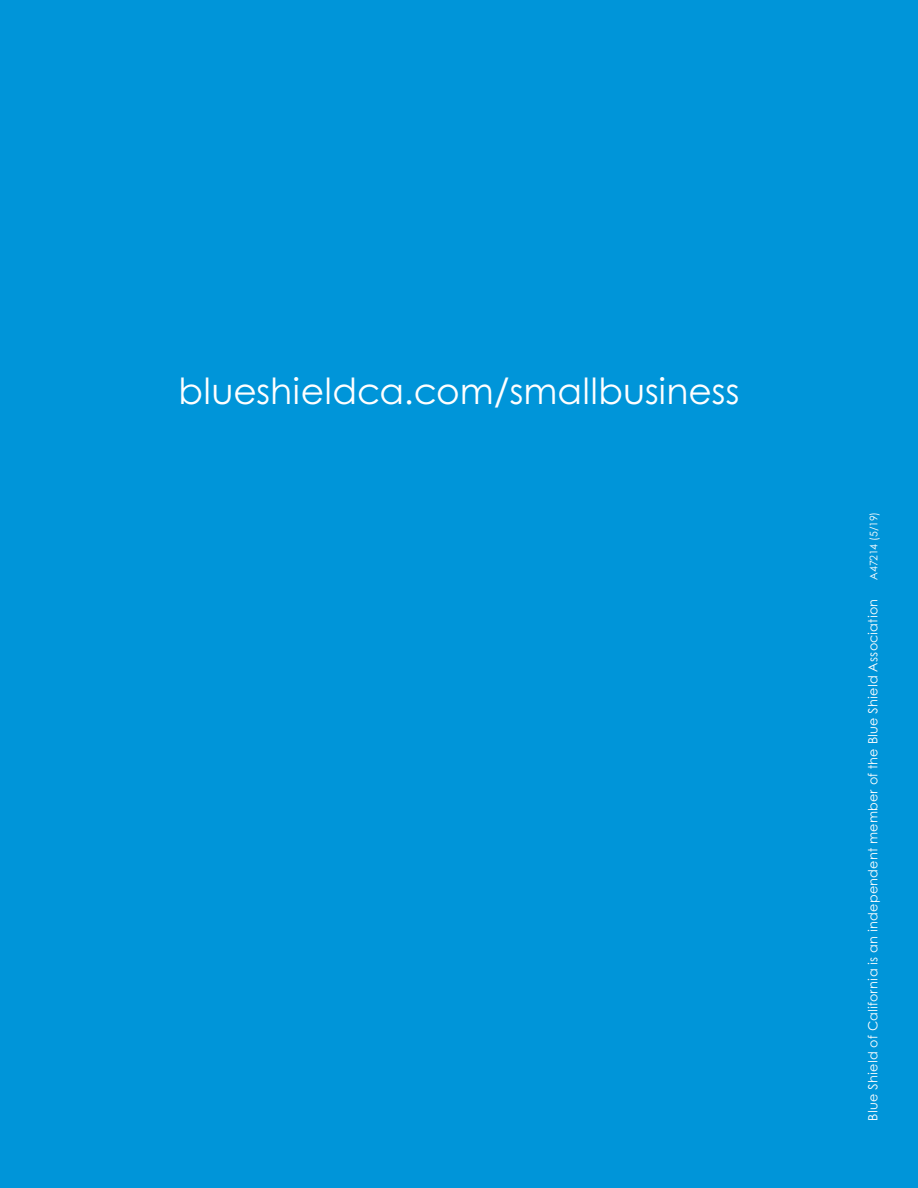
<style>
.page{position:relative;width:918px;height:1188px;background:#0095d9}
.page>*{position:absolute;margin:0;border:0;box-sizing:border-box;transform-origin:0 0}
.t1{font:36px "Century Gothic B";color:#fff}
.t2{font:12.75px "Century Gothic B";letter-spacing:.02em;color:#fff}
.t3{font:10.5px "Century Gothic B";letter-spacing:-.02em;color:#fff}
</style>
<div class="page">
<h1 class="t1" style="left:179px;top:370px;width:562px">blueshieldca.com/smallbusiness</h1>
<p class="t3" style="left:867px;top:580px;width:70px;rotate:-90deg">A47214 (5/19)</p>
<p class="t2" style="left:865px;top:1120px;width:523px;rotate:-90deg">Blue Shield of California is an independent member of the Blue Shield Association</p>
</div>
